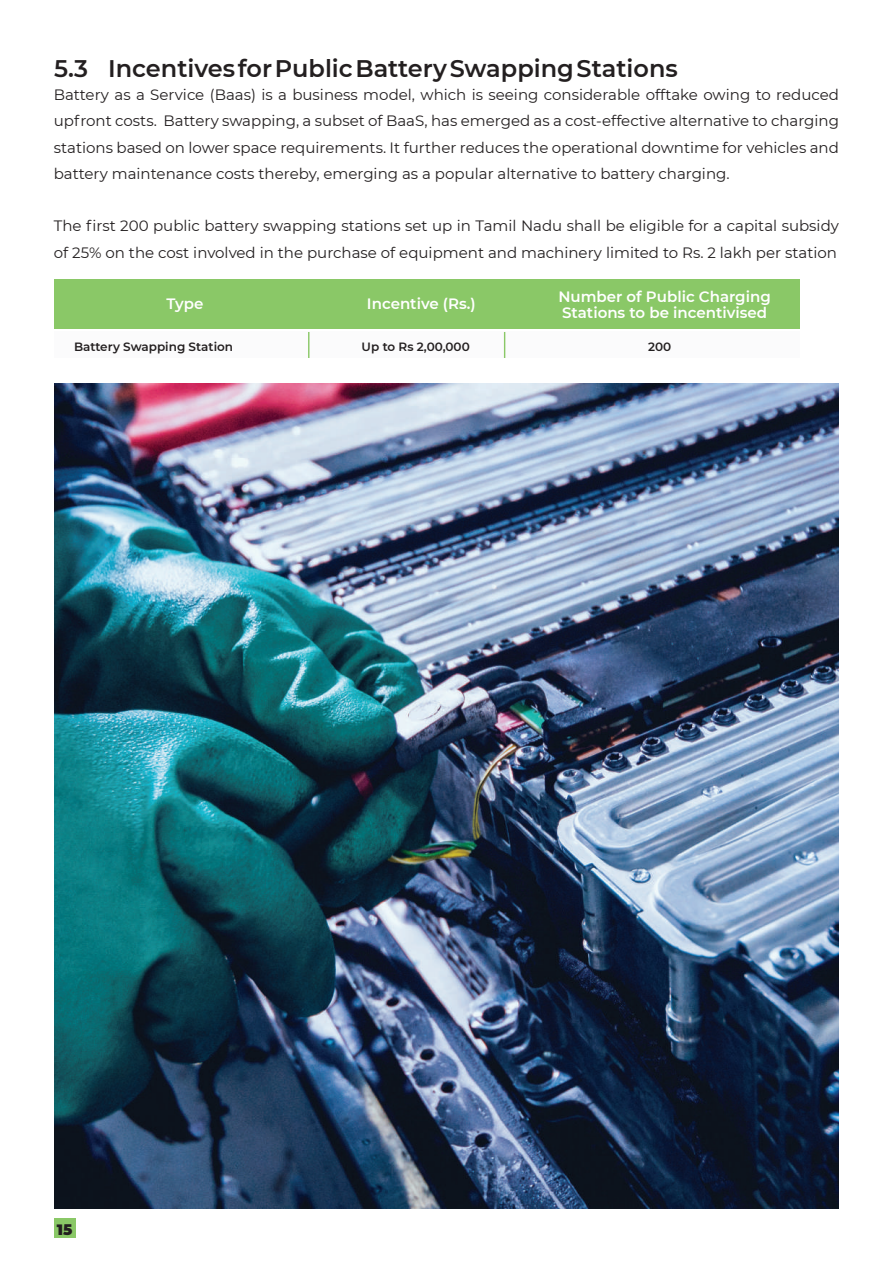
<style>
.page{position:relative;width:893px;height:1263px;background:#fff}
.page>*{position:absolute;margin:0;border:0;box-sizing:border-box;transform-origin:0 0}
.t1{font:600 24px "Montserrat";color:#231f20}
.t2{font:15px/26.2px "Montserrat";color:#231f20;text-align:justify}
.t3{font:600 15px/16px "Montserrat";color:#fff}
.t4{font:900 15px "Montserrat";color:#231f20}
.t5{font:600 12px "Montserrat";color:#231f20}
</style>
<div class="page">
<div style="left:54px;top:279px;width:746px;height:50px;background:#8ac867"></div>
<div style="left:54px;top:332px;width:746px;height:26px;background:#fbfbfc"></div>
<svg style="left:308px;top:332px;width:1px;height:26px"></svg>
<svg style="left:504px;top:332px;width:1px;height:26px"></svg>
<div style="left:54px;top:1218px;width:22px;height:20px;background:#8ac867"></div>
<img style="left:54px;top:383px;width:785px;height:826px">
<h1 class="t1" style="left:54px;top:51px;width:625px">5.3 IncentivesforPublicBatterySwappingStations</h1>
<p class="t2" style="left:54px;top:81px;width:787px">Battery as a Service (Baas) is a business model, which is seeing considerable offtake owing to reduced upfront costs. Battery swapping, a subset of BaaS, has emerged as a cost-effective alternative to charging stations based on lower space requirements. It further reduces the operational downtime for vehicles and battery maintenance costs thereby, emerging as a popular alternative to battery charging.</p>
<p class="t2" style="left:54px;top:212px;width:787px">The first 200 public battery swapping stations set up in Tamil Nadu shall be eligible for a capital subsidy of 25% on the cost involved in the purchase of equipment and machinery limited to Rs. 2 lakh per station</p>
<p class="t3" style="left:167px;top:295px;width:38px">Type</p>
<p class="t3" style="left:367px;top:295px;width:110px">Incentive (Rs.)</p>
<p class="t3" style="left:558px;top:288px;width:214px">Number of Public Charging<br>Stations to be incentivised</p>
<p class="t5" style="left:74px;top:338px;width:160px">Battery Swapping Station</p>
<p class="t5" style="left:362px;top:338px;width:110px">Up to Rs 2,00,000</p>
<p class="t5" style="left:648px;top:338px;width:25px">200</p>
<p class="t4" style="left:57px;top:1218px;width:17px">15</p>
</div>
